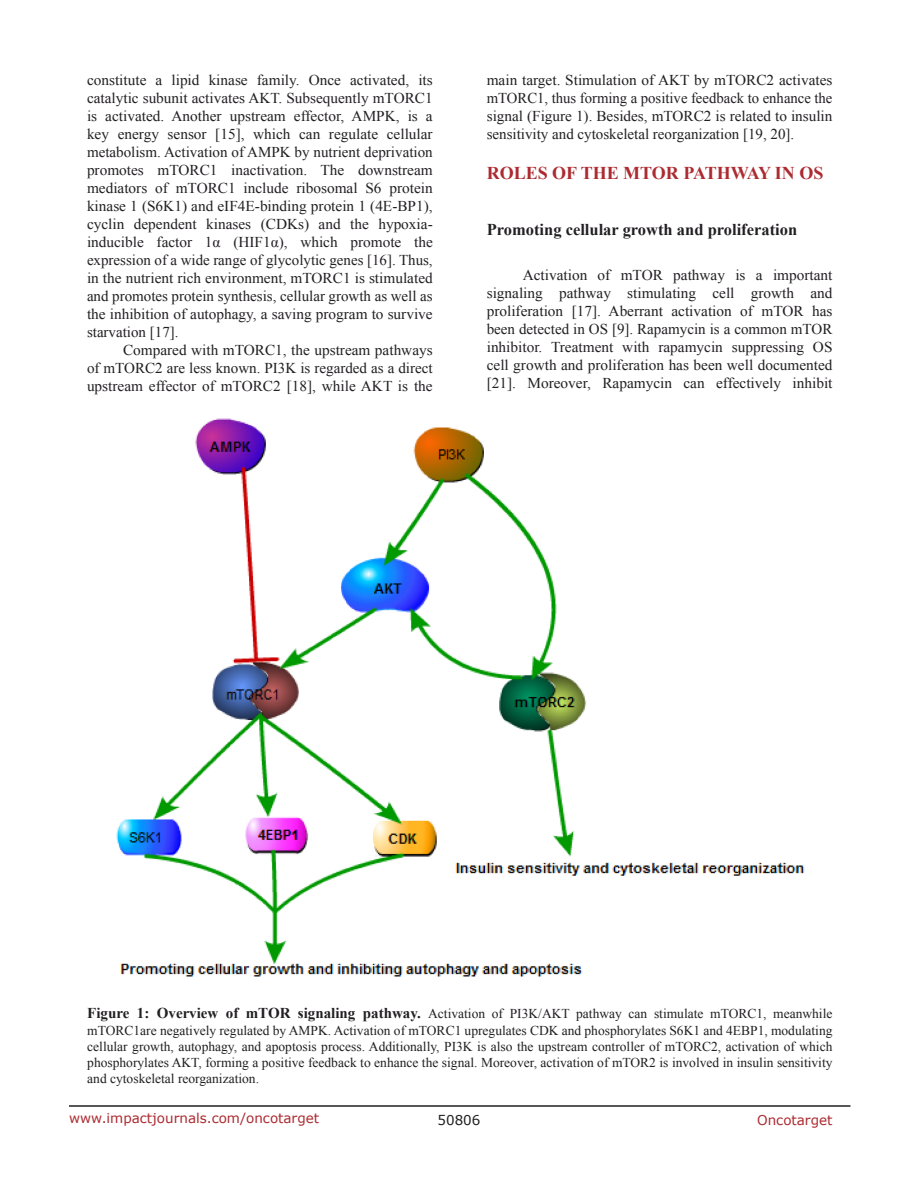
<style>
.page{position:relative;width:918px;height:1188px;background:#fff}
.page>*{position:absolute;margin:0;border:0;box-sizing:border-box;transform-origin:0 0}
.Heading{font:700 18px "Times New Roman";color:#ac2b31}
.SubHeading{font:700 16.5px "Times New Roman";color:#221f22}
.BodyText{font:15px/18px "Times New Roman";color:#221f22;text-align:justify}
.FigureText{font:13.5px/16.2px "Times New Roman";color:#221f22;text-align:justify}
.t1{font:13.5px "Verdana";color:#ac2b31}
.t2{font:13.5px "Verdana";color:#221f22}
.s1{font-weight:700;font-size:15px}
</style>
<div class="page">
<hr style="left:69px;top:1105px;width:781px;height:2px;background:#231f20">
<img style="left:116px;top:418px;width:689px;height:559px">
<p class="BodyText" style="left:87px;top:71px;width:347px">constitute a lipid kinase family. Once activated, its catalytic subunit activates AKT. Subsequently mTORC1 is activated. Another upstream effector, AMPK, is a key energy sensor [15], which can regulate cellular metabolism. Activation of AMPK by nutrient deprivation promotes mTORC1 inactivation. The downstream mediators of mTORC1 include ribosomal S6 protein kinase 1 (S6K1) and eIF4E-binding protein 1 (4E-BP1), cyclin dependent kinases (CDKs) and the hypoxia&shy;inducible factor 1α (HIF1α), which promote the expression of a wide range of glycolytic genes [16]. Thus, in the nutrient rich environment, mTORC1 is stimulated and promotes protein synthesis, cellular growth as well as the inhibition of autophagy, a saving program to survive starvation [17].</p>
<p class="BodyText" style="left:87px;top:341px;width:347px;text-indent:36px">Compared with mTORC1, the upstream pathways of mTORC2 are less known. PI3K is regarded as a direct upstream effector of mTORC2 [18], while AKT is the</p>
<p class="BodyText" style="left:487px;top:71px;width:347px">main target. Stimulation of AKT by mTORC2 activates mTORC1, thus forming a positive feedback to enhance the signal (Figure 1). Besides, mTORC2 is related to insulin sensitivity and cytoskeletal reorganization [19, 20].</p>
<p class="Heading" style="left:487px;top:161px;width:338px">ROLES OF THE MTOR PATHWAY IN OS</p>
<p class="SubHeading" style="left:487px;top:218px;width:312px">Promoting cellular growth and proliferation</p>
<p class="BodyText" style="left:487px;top:266px;width:347px;text-indent:36px">Activation of mTOR pathway is a important signaling pathway stimulating cell growth and proliferation [17]. Aberrant activation of mTOR has been detected in OS [9]. Rapamycin is a common mTOR inhibitor. Treatment with rapamycin suppressing OS cell growth and proliferation has been well documented [21]. Moreover, Rapamycin can effectively inhibit</p>
<p class="FigureText" style="left:87px;top:1006px;width:747px"><span class="s1">Figure 1: Overview of mTOR signaling pathway.</span> Activation of PI3K/AKT pathway can stimulate mTORC1, meanwhile mTORC1are negatively regulated by AMPK. Activation of mTORC1 upregulates CDK and phosphorylates S6K1 and 4EBP1, modulating cellular growth, autophagy, and apoptosis process. Additionally, PI3K is also the upstream controller of mTORC2, activation of which phosphorylates AKT, forming a positive feedback to enhance the signal. Moreover, activation of mTOR2 is involved in insulin sensitivity and cytoskeletal reorganization.</p>
<p class="t1" style="left:69px;top:1109px;width:252px">www.impactjournals.com/oncotarget</p>
<p class="t2" style="left:438px;top:1111px;width:44px">50806</p>
<p class="t1" style="left:757px;top:1111px;width:77px">Oncotarget</p>
</div>
